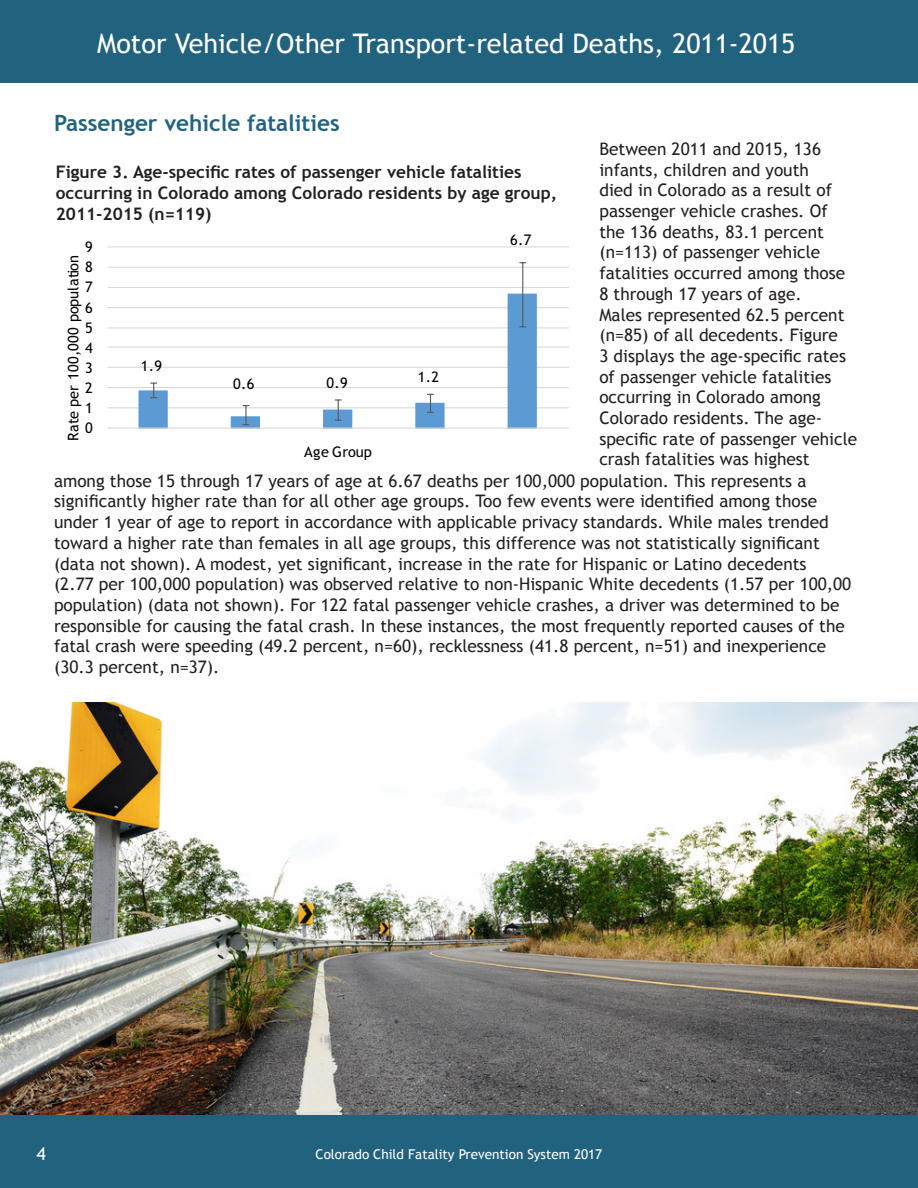
<style>
.page{position:relative;width:918px;height:1188px;background:#fff}
.page>*{position:absolute;margin:0;border:0;box-sizing:border-box;transform-origin:0 0}
.t1{font:27px "Trebuchet MS";color:#fff}
.t2{font:700 22.5px "Trebuchet MS";color:#21637f}
.t3{font:18px/21.5px "Trebuchet MS";letter-spacing:.015em;color:#040503;text-align:center}
.t4{font:18px "Trebuchet MS";color:#fff}
.t5{font:17.25px/20.7px "Trebuchet MS";color:#231f20}
.t6{font:700 17.25px/20.7px "Trebuchet MS";color:#231f20}
.t7{font:14.7px "Trebuchet MS";color:#040503}
.t8{font:13.5px "Trebuchet MS";color:#fff}
</style>
<div class="page">
<div style="left:0;top:1115px;width:918px;height:73px;background:#21637f"></div>
<div style="left:0;top:0;width:918px;height:83px;background:#21637f"></div>
<svg style="left:107px;top:246px;width:462px;height:183px"></svg>
<img style="left:0;top:702px;width:918px;height:413px">
<p class="t1" style="left:97px;top:27px;width:700px">Motor Vehicle/Other Transport-related Deaths, 2011-2015</p>
<p class="t2" style="left:54px;top:109px;width:287px">Passenger vehicle fatalities</p>
<p class="t6" style="left:56px;top:162px;width:503px">Figure 3. Age-specific rates of passenger vehicle fatalities occurring in Colorado among Colorado residents by age group,<br>2011-2015 (n=119)</p>
<p class="t3" style="left:103px;top:163px;width:408px">Figure 2. Motor vehicle/other transport-related fatalities occurring in Colorado by type, 2011-2015</p>
<p class="t3" style="left:117px;top:165px;width:397px">Figre 1. Motor vehicle/other tr n port-related fatalities occurring in Colorado by year of de th,</p>
<p class="t3" style="left:119px;top:165px;width:392px;text-align:left">Figure 3. Age-specific rates of passenger vehicle fatalities occurring in Colorado among Colorado</p>
<p class="t7" style="left:86px;top:238px;width:17px">60</p>
<p class="t7" style="left:85px;top:238px;width:9px">9</p>
<p class="t7" style="left:65px;top:441px;width:187px;rotate:-90deg">Rate per 100,000 population</p>
<p class="t7" style="left:85px;top:258px;width:9px">8</p>
<p class="t7" style="left:86px;top:266px;width:17px">50</p>
<p class="t7" style="left:85px;top:279px;width:9px">7</p>
<p class="t7" style="left:65px;top:363px;width:68px;rotate:-90deg">Frequency</p>
<p class="t7" style="left:86px;top:293px;width:17px">40</p>
<p class="t7" style="left:85px;top:299px;width:9px">6</p>
<p class="t7" style="left:85px;top:319px;width:9px">5</p>
<p class="t7" style="left:86px;top:320px;width:17px">30</p>
<p class="t7" style="left:85px;top:339px;width:9px">4</p>
<p class="t7" style="left:86px;top:348px;width:17px">20</p>
<p class="t7" style="left:85px;top:359px;width:9px">3</p>
<p class="t7" style="left:86px;top:375px;width:17px">10</p>
<p class="t7" style="left:85px;top:379px;width:9px">2</p>
<p class="t7" style="left:85px;top:399px;width:9px">1</p>
<p class="t7" style="left:85px;top:420px;width:9px">0</p>
<p class="t7" style="left:141px;top:358px;width:23px">1.9</p>
<p class="t7" style="left:233px;top:375px;width:23px">0.6</p>
<p class="t7" style="left:327px;top:374px;width:23px">0.9</p>
<p class="t7" style="left:297px;top:443px;width:91px">Year of D ath</p>
<p class="t7" style="left:304px;top:443px;width:69px">Age Group</p>
<p class="t7" style="left:418px;top:368px;width:23px">1.2</p>
<p class="t7" style="left:510px;top:231px;width:23px">6.7</p>
<p class="t5" style="left:599px;top:139px;width:259px">Between 2011 and 2015, 136 infants, children and youth<br>died in Colorado as a result of passenger vehicle crashes. Of the 136 deaths, 83.1 percent (n=113) of passenger vehicle fatalities occurred among those<br>8 through 17 years of age.<br>Males represented 62.5 percent (n=85) of all decedents. Figure<br>3 displays the age-specific rates of passenger vehicle fatalities occurring in Colorado among<br>Colorado residents. The age&shy;specific rate of passenger vehicle crash fatalities was highest</p>
<p class="t5" style="left:54px;top:470px;width:799px">among those 15 through 17 years of age at 6.67 deaths per 100,000 population. This represents a significantly higher rate than for all other age groups. Too few events were identified among those under 1 year of age to report in accordance with applicable privacy standards. While males trended toward a higher rate than females in all age groups, this difference was not statistically significant (data not shown). A modest, yet significant, increase in the rate for Hispanic or Latino decedents<br>(2.77 per 100,000 population) was observed relative to non-Hispanic White decedents (1.57 per 100,00 population) (data not shown). For 122 fatal passenger vehicle crashes, a driver was determined to be responsible for causing the fatal crash. In these instances, the most frequently reported causes of the fatal crash were speeding (49.2 percent, n=60), recklessness (41.8 percent, n=51) and inexperience (30.3 percent, n=37).</p>
<p class="t4" style="left:37px;top:1143px;width:11px">4</p>
<p class="t8" style="left:316px;top:1147px;width:288px">Colorado Child Fatality Prevention System 2017</p>
</div>
